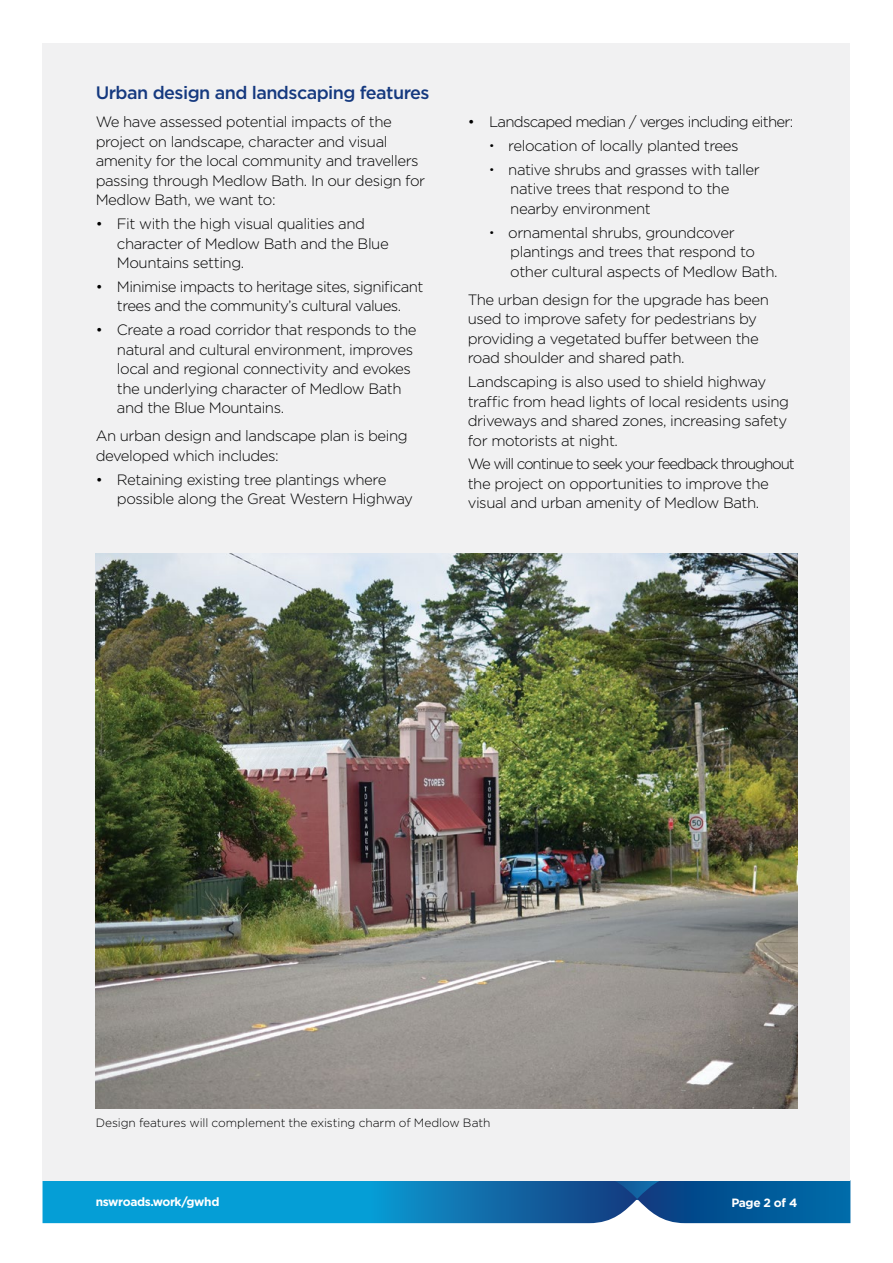
<style>
.page{position:relative;width:893px;height:1263px;background:#fff}
.page>*{position:absolute;margin:0;border:0;box-sizing:border-box;transform-origin:0 0}
.Heading_3_span{font:500 18px "Gotham";letter-spacing:-.03em;color:#15397f}
.BB4B{font:300 15px/19.5px "Gotham";letter-spacing:-.03em;color:#000}
.BB4B-2{font:300 15px "Gotham";letter-spacing:-.05em;color:#000}
.t1{font:300 12px "Gotham";letter-spacing:-.005em;color:#000}
.t2{font:700 12px "Gotham";letter-spacing:-.03em;color:#fff}
</style>
<div class="page">
<svg style="left:43px;top:1181px;width:807px;height:42px;background:#0d7db8"></svg>
<div style="left:43px;top:44px;width:807px;height:1137px;background:#f1f1f2"></div>
<img style="left:96px;top:554px;width:701px;height:555px">
<h3 class="Heading_3_span" style="left:96px;top:81px;width:335px">Urban design and landscaping features</h3>
<p class="BB4B" style="left:96px;top:112px;width:331px">We have assessed potential impacts of the project on landscape, character and visual amenity for the local community and travellers passing through Medlow Bath. In our design for Medlow Bath, we want to:</p>
<p class="BB4B" style="left:117px;top:214px;width:273px;text-indent:-21px">• Fit with the high visual qualities and character of Medlow Bath and the Blue<br>Mountains setting.</p>
<p class="BB4B" style="left:96px;top:276px;width:329px;text-align:center">• Minimise impacts to heritage sites, significant trees and the community’s cultural values.</p>
<p class="BB4B" style="left:117px;top:320px;width:301px;text-indent:-21px">• Create a road corridor that responds to the natural and cultural environment, improves local and regional connectivity and evokes the underlying character of Medlow Bath and the Blue Mountains.</p>
<p class="BB4B" style="left:96px;top:426px;width:314px">An urban design and landscape plan is being developed which includes:</p>
<p class="BB4B" style="left:117px;top:469px;width:298px;text-indent:-21px">• Retaining existing tree plantings where possible along the Great Western Highway</p>
<p class="BB4B-2" style="left:468px;top:113px;width:327px">• Landscaped median / verges including either:</p>
<p class="BB4B" style="left:508px;top:136px;width:232px">relocation of locally planted trees</p>
<p class="BB4B" style="left:508px;top:159px;width:253px">native shrubs and grasses with taller native trees that respond to the nearby environment</p>
<p class="BB4B" style="left:508px;top:222px;width:271px">ornamental shrubs, groundcover plantings and trees that respond to other cultural aspects of Medlow Bath.</p>
<p class="BB4B" style="left:468px;top:289px;width:303px">The urban design for the upgrade has been used to improve safety for pedestrians by providing a vegetated buffer between the road shoulder and shared path.</p>
<p class="BB4B" style="left:468px;top:371px;width:323px">Landscaping is also used to shield highway traffic from head lights of local residents using driveways and shared zones, increasing safety for motorists at night.</p>
<p class="BB4B" style="left:468px;top:454px;width:329px">We will continue to seek your feedback throughout the project on opportunities to improve the visual and urban amenity of Medlow Bath.</p>
<p class="t1" style="left:96px;top:1115px;width:396px">Design features will complement the existing charm of Medlow Bath</p>
<p class="t2" style="left:96px;top:1193px;width:125px">nswroads.work/gwhd</p>
<p class="t2" style="left:731px;top:1195px;width:67px">Page 2 of 4</p>
</div>
